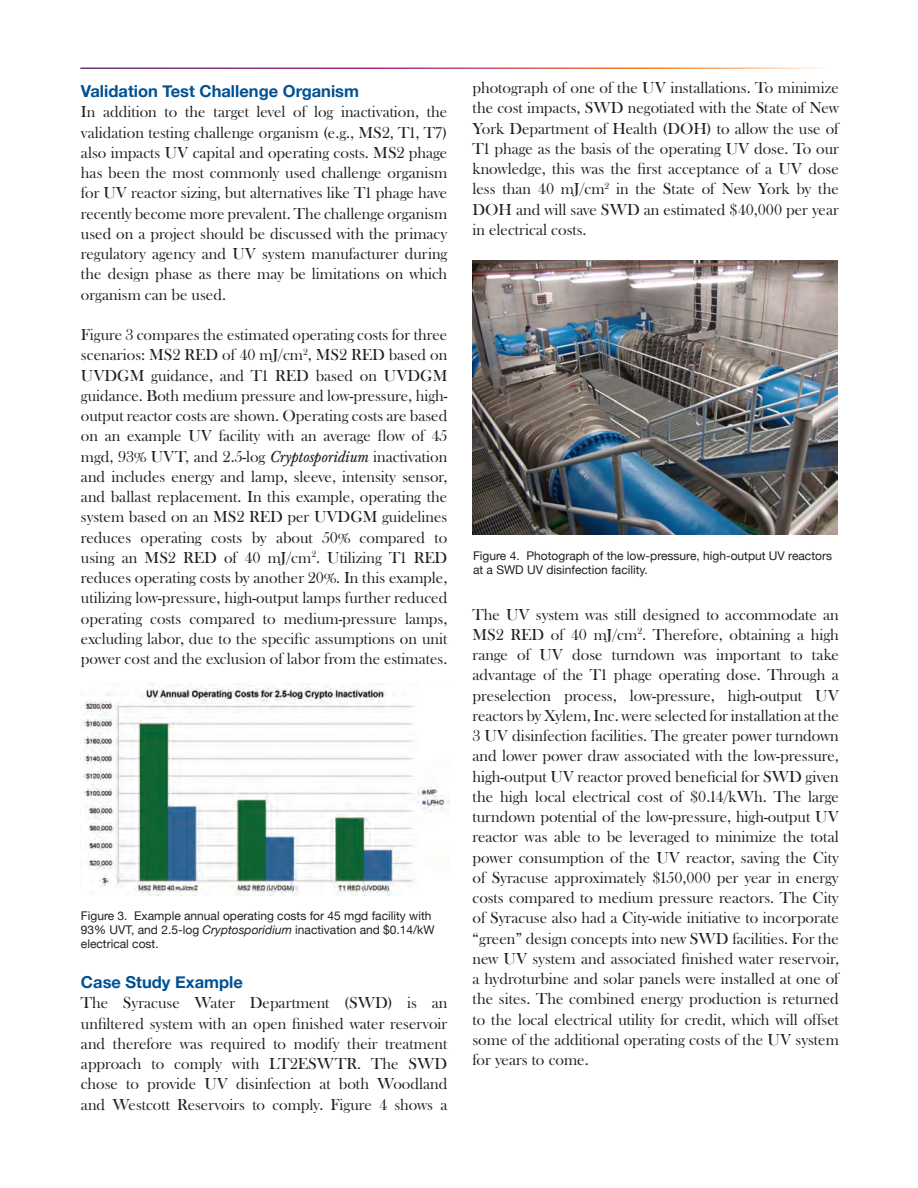
<style>
.page{position:relative;width:918px;height:1188px;background:#fff}
.page>*{position:absolute;margin:0;border:0;box-sizing:border-box;transform-origin:0 0}
.t1{font:16.5px/20.2px "Baskerville Old Fac D";color:#231f20;text-align:justify}
.t2{font:700 16.5px "Helvetica Neue";color:#005193}
.t3{font:12px/14.4px "Helvetica Neue";color:#231f20}
.s1{font-family:"Baskerville T";font-style:italic}
.s2{font-style:italic}
</style>
<div class="page">
<img style="left:83px;top:684px;width:367px;height:211px">
<img style="left:472px;top:261px;width:366px;height:274px">
<p class="t2" style="left:81px;top:78px;width:280px">Validation Test Challenge Organism</p>
<p class="t1" style="left:81px;top:102px;width:368px">In addition to the target level of log inactivation, the validation testing challenge organism (e.g., MS2, T1, T7) also impacts UV capital and operating costs. MS2 phage has been the most commonly used challenge organism for UV reactor sizing, but alternatives like T1 phage have recently become more prevalent. The challenge organism used on a project should be discussed with the primacy regulatory agency and UV system manufacturer during the design phase as there may be limitations on which organism can be used.</p>
<p class="t1" style="left:81px;top:325px;width:368px">Figure 3 compares the estimated operating costs for three scenarios: MS2 RED of 40 mJ/cm<sup>2</sup>, MS2 RED based on UVDGM guidance, and T1 RED based on UVDGM guidance. Both medium pressure and low-pressure, high&shy;output reactor costs are shown. Operating costs are based on an example UV facility with an average flow of 45 mgd, 93% UVT, and 2.5-log <span class="s1">Cryptosporidium</span> inactivation and includes energy and lamp, sleeve, intensity sensor, and ballast replacement. In this example, operating the system based on an MS2 RED per UVDGM guidelines reduces operating costs by about 50% compared to using an MS2 RED of 40 mJ/cm<sup>2</sup>. Utilizing T1 RED reduces operating costs by another 20%. In this example, utilizing low-pressure, high-output lamps further reduced operating costs compared to medium-pressure lamps, excluding labor, due to the specific assumptions on unit power cost and the exclusion of labor from the estimates.</p>
<p class="t3" style="left:81px;top:909px;width:355px">Figure 3. Example annual operating costs for 45 mgd facility with<br>93% UVT, and 2.5-log <span class="s2">Cryptosporidium</span> inactivation and $0.14/kW electrical cost.</p>
<p class="t2" style="left:81px;top:969px;width:163px">Case Study Example</p>
<p class="t1" style="left:81px;top:993px;width:368px">The Syracuse Water Department (SWD) is an unfiltered system with an open finished water reservoir and therefore was required to modify their treatment approach to comply with LT2ESWTR. The SWD chose to provide UV disinfection at both Woodland and Westcott Reservoirs to comply. Figure 4 shows a</p>
<p class="t1" style="left:472px;top:78px;width:368px">photograph of one of the UV installations. To minimize the cost impacts, SWD negotiated with the State of New York Department of Health (DOH) to allow the use of T1 phage as the basis of the operating UV dose. To our knowledge, this was the first acceptance of a UV dose less than 40 mJ/cm<sup>2</sup> in the State of New York by the DOH and will save SWD an estimated $40,000 per year in electrical costs.</p>
<p class="t3" style="left:473px;top:549px;width:360px">Figure 4. Photograph of the low-pressure, high-output UV reactors at a SWD UV disinfection facility.</p>
<p class="t1" style="left:473px;top:604px;width:368px">The UV system was still designed to accommodate an MS2 RED of 40 mJ/cm<sup>2</sup>. Therefore, obtaining a high range of UV dose turndown was important to take advantage of the T1 phage operating dose. Through a preselection process, low-pressure, high-output UV reactors by Xylem, Inc. were selected for installation at the 3 UV disinfection facilities. The greater power turndown and lower power draw associated with the low-pressure, high-output UV reactor proved beneficial for SWD given the high local electrical cost of $0.14/kWh. The large turndown potential of the low-pressure, high-output UV reactor was able to be leveraged to minimize the total power consumption of the UV reactor, saving the City of Syracuse approximately $150,000 per year in energy costs compared to medium pressure reactors. The City of Syracuse also had a City-wide initiative to incorporate “green” design concepts into new SWD facilities. For the new UV system and associated finished water reservoir, a hydroturbine and solar panels were installed at one of the sites. The combined energy production is returned to the local electrical utility for credit, which will offset some of the additional operating costs of the UV system for years to come.</p>
</div>
